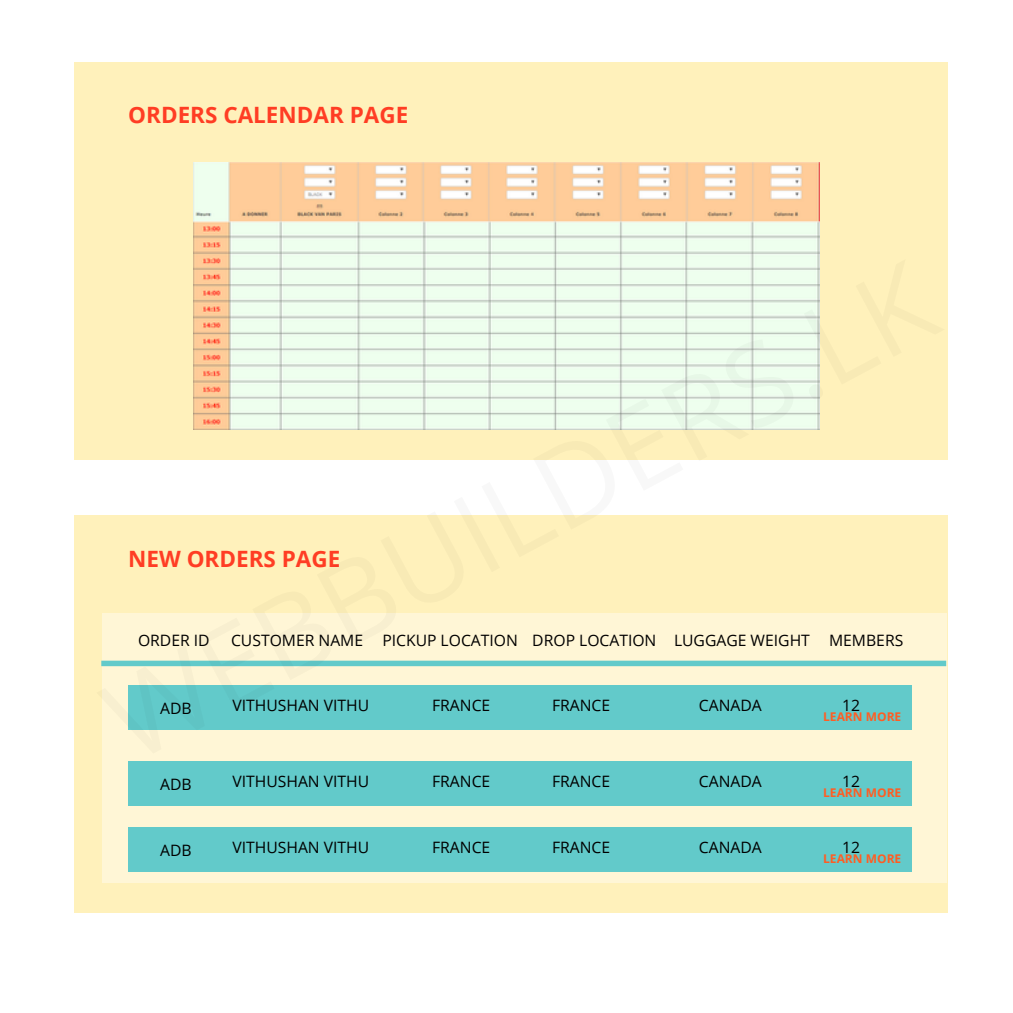
<style>
.page{position:relative;width:1013px;height:1013px;background:#fff}
.page>*{position:absolute;margin:0;border:0;box-sizing:border-box;transform-origin:0 0}
.t1{font:700 22.5px "Open Sans";color:#ff3d24}
.t2{font:15.75px "Open Sans";color:#000}
.t3{font:700 11.92px "Open Sans";color:#ff5d23}
</style>
<div class="page">
<div style="left:74px;top:62px;width:873px;height:397px;background:#fff1bb"></div>
<img style="left:193px;top:162px;width:626px;height:267px">
<div style="left:74px;top:515px;width:873px;height:397px;background:#fff1bb"></div>
<div style="left:102px;top:613px;width:845px;height:270px;background:#fff6d6"></div>
<svg style="left:101px;top:660px;width:845px;height:6px;background:#73cecb"></svg>
<div style="left:128px;top:685px;width:783px;height:45px;background:#62caca"></div>
<div style="left:128px;top:761px;width:783px;height:45px;background:#62caca"></div>
<div style="left:128px;top:827px;width:783px;height:45px;background:#62caca"></div>
<h1 class="t1" style="left:128px;top:99px;width:281px">ORDERS CALENDAR PAGE</h1>
<h1 class="t1" style="left:128px;top:543px;width:214px">NEW ORDERS PAGE</h1>
<p class="t2" style="left:138px;top:629px;width:73px">ORDER ID</p>
<p class="t2" style="left:231px;top:629px;width:673px">CUSTOMER NAME PICKUP LOCATION DROP LOCATION LUGGAGE WEIGHT MEMBERS</p>
<p class="t2" style="left:160px;top:697px;width:33px">ADB</p>
<p class="t2" style="left:232px;top:694px;width:138px">VITHUSHAN VITHU</p>
<p class="t2" style="left:432px;top:694px;width:60px">FRANCE</p>
<p class="t2" style="left:552px;top:694px;width:60px">FRANCE</p>
<p class="t2" style="left:699px;top:694px;width:64px">CANADA</p>
<p class="t2" style="left:842px;top:694px;width:19px">12</p>
<p class="t3" style="left:823px;top:708px;width:80px">LEARN MORE</p>
<p class="t2" style="left:160px;top:772px;width:33px">ADB</p>
<p class="t2" style="left:232px;top:769px;width:138px">VITHUSHAN VITHU</p>
<p class="t2" style="left:432px;top:769px;width:60px">FRANCE</p>
<p class="t2" style="left:552px;top:769px;width:60px">FRANCE</p>
<p class="t2" style="left:699px;top:769px;width:64px">CANADA</p>
<p class="t2" style="left:842px;top:769px;width:19px">12</p>
<p class="t3" style="left:823px;top:784px;width:80px">LEARN MORE</p>
<p class="t2" style="left:232px;top:772px;width:138px">VITHUSHAN VITHU</p>
<p class="t2" style="left:160px;top:838px;width:33px">ADB</p>
<p class="t2" style="left:232px;top:835px;width:138px">VITHUSHAN VITHU</p>
<p class="t2" style="left:432px;top:835px;width:60px">FRANCE</p>
<p class="t2" style="left:552px;top:835px;width:60px">FRANCE</p>
<p class="t2" style="left:699px;top:835px;width:64px">CANADA</p>
<p class="t2" style="left:842px;top:835px;width:19px">12</p>
<p class="t3" style="left:823px;top:850px;width:80px">LEARN MORE</p>
<p class="t2" style="left:232px;top:838px;width:138px">VITHUSHAN VITHU</p>
</div>
